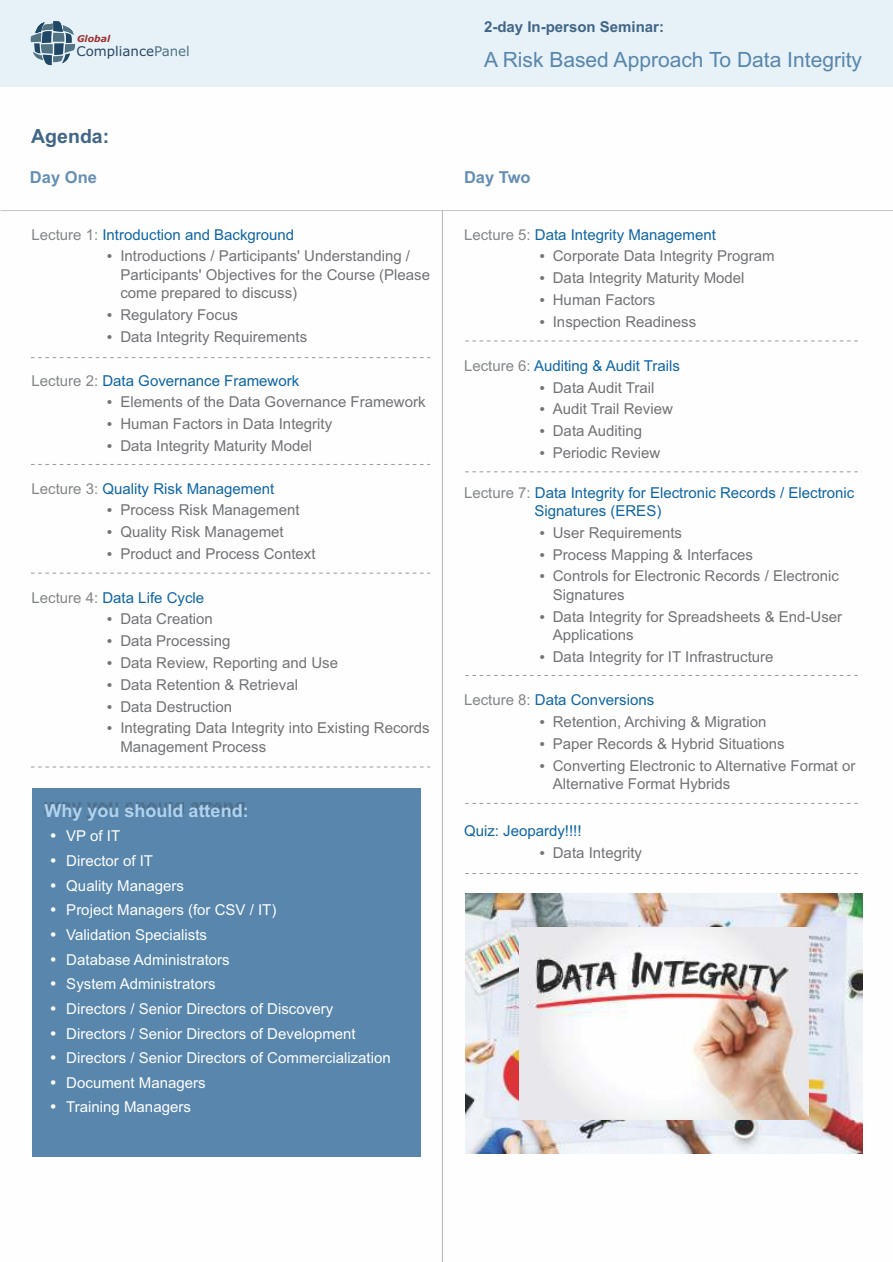
<style>
.page{position:relative;width:893px;height:1262px;background:#fff}
.page>*{position:absolute;margin:0;border:0;box-sizing:border-box;transform-origin:0 0}
.t1{font:21px "Arial";color:#5986ac}
.t2{font:700 19.5px "Arial";color:#416687}
.t3{font:700 18px "Arial";color:#afd2ef}
.t4{font:700 16.5px "Arial";color:#658fb4}
.t5{font:15px/18.5px "Arial";color:#727376}
.t6{font:15px/18.5px "Arial";color:#0e65a6}
.t7{font:15px "Arial";color:#fefefe}
.t8{font:700 15px "Arial";color:#416687}
.t9{font:13.35px "Verdana";color:#2c4865}
.t10{font:italic 700 9.3px "Verdana";color:#9c3534}
.s1{color:#527483}
.s2{color:#848688}
</style>
<div class="page">
<div style="left:0;top:0;width:893px;height:88px;background:#e6f1f8"></div>
<hr style="left:0;top:87px;width:893px;height:1px;background:#fefefe">
<hr style="left:442px;top:211px;width:1px;height:1050px;background:#b2b3b3">
<hr style="left:0;top:210px;width:893px;height:1px;background:#c5c6c6">
<div style="left:32px;top:788px;width:388px;height:368px;background:#5886ad"></div>
<svg style="left:45px;top:802px;width:202px;height:17px"></svg>
<img style="left:465px;top:893px;width:397px;height:260px">
<img style="left:520px;top:927px;width:288px;height:192px">
<svg style="left:31px;top:357px;width:399px;height:1px"></svg>
<svg style="left:31px;top:464px;width:399px;height:1px"></svg>
<svg style="left:31px;top:573px;width:399px;height:1px"></svg>
<svg style="left:31px;top:766px;width:399px;height:1px"></svg>
<svg style="left:465px;top:340px;width:393px;height:1px"></svg>
<svg style="left:465px;top:471px;width:393px;height:1px"></svg>
<svg style="left:465px;top:675px;width:393px;height:1px"></svg>
<svg style="left:465px;top:803px;width:393px;height:1px"></svg>
<svg style="left:30px;top:21px;width:45px;height:45px"></svg>
<svg style="left:465px;top:873px;width:393px;height:1px"></svg>
<p class="t10" style="left:77px;top:35px;width:35px">Global</p>
<p class="t9" style="left:76px;top:46px;width:115px">Compliance<span class="s1">Panel</span></p>
<p class="t8" style="left:484px;top:21px;width:182px">2-day In-person Seminar:</p>
<h1 class="t1" style="left:484px;top:52px;width:379px">A Risk Based Approach To Data Integrity</h1>
<h2 class="t2" style="left:31px;top:129px;width:79px">Agenda:</h2>
<p class="t4" style="left:30px;top:171px;width:68px">Day One</p>
<p class="t4" style="left:464px;top:171px;width:68px">Day Two</p>
<p class="t6" style="left:32px;top:226px;width:264px"><span class="s2">Lecture 1:</span> Introduction and Background</p>
<p class="t5" style="left:120px;top:248px;width:311px;text-indent:-14px">• Introductions / Participants' Understanding /<br>Participants' Objectives for the Course (Please come prepared to discuss)</p>
<p class="t5" style="left:107px;top:307px;width:133px">• Regulatory Focus</p>
<p class="t5" style="left:107px;top:329px;width:202px">• Data Integrity Requirements</p>
<p class="t6" style="left:32px;top:372px;width:269px"><span class="s2">Lecture 2:</span> Data Governance Framework</p>
<p class="t5" style="left:107px;top:394px;width:320px">• Elements of the Data Governance Framework</p>
<p class="t5" style="left:107px;top:416px;width:227px">• Human Factors in Data Integrity</p>
<p class="t5" style="left:107px;top:438px;width:207px">• Data Integrity Maturity Model</p>
<p class="t6" style="left:32px;top:480px;width:244px"><span class="s2">Lecture 3:</span> Quality Risk Management</p>
<p class="t5" style="left:107px;top:502px;width:194px">• Process Risk Management</p>
<p class="t5" style="left:107px;top:524px;width:179px">• Quality Risk Managemet</p>
<p class="t5" style="left:107px;top:546px;width:210px">• Product and Process Context</p>
<p class="t6" style="left:32px;top:589px;width:174px"><span class="s2">Lecture 4:</span> Data Life Cycle</p>
<p class="t5" style="left:107px;top:611px;width:108px">• Data Creation</p>
<p class="t5" style="left:107px;top:633px;width:125px">• Data Processing</p>
<p class="t5" style="left:107px;top:655px;width:233px">• Data Review, Reporting and Use</p>
<p class="t5" style="left:107px;top:676px;width:193px">• Data Retention &amp; Retrieval</p>
<p class="t5" style="left:107px;top:698px;width:127px">• Data Destruction</p>
<p class="t5" style="left:120px;top:720px;width:311px;text-indent:-14px">• Integrating Data Integrity into Existing Records<br>Management Process</p>
<p class="t3" style="left:45px;top:803px;width:206px">Why you should attend:</p>
<p class="t7" style="left:50px;top:830px;width:72px">• VP of IT</p>
<p class="t7" style="left:50px;top:855px;width:105px">• Director of IT</p>
<p class="t7" style="left:50px;top:879px;width:136px">• Quality Managers</p>
<p class="t7" style="left:50px;top:904px;width:228px">• Project Managers (for CSV / IT)</p>
<p class="t7" style="left:50px;top:929px;width:159px">• Validation Specialists</p>
<p class="t7" style="left:50px;top:953px;width:181px">• Database Administrators</p>
<p class="t7" style="left:50px;top:978px;width:167px">• System Administrators</p>
<p class="t7" style="left:50px;top:1003px;width:285px">• Directors / Senior Directors of Discovery</p>
<p class="t7" style="left:50px;top:1027px;width:307px">• Directors / Senior Directors of Development</p>
<p class="t7" style="left:50px;top:1052px;width:342px">• Directors / Senior Directors of Commercialization</p>
<p class="t7" style="left:50px;top:1076px;width:157px">• Document Managers</p>
<p class="t7" style="left:50px;top:1101px;width:143px">• Training Managers</p>
<p class="t6" style="left:464px;top:226px;width:253px"><span class="s2">Lecture 5:</span> Data Integrity Management</p>
<p class="t5" style="left:539px;top:248px;width:237px">• Corporate Data Integrity Program</p>
<p class="t5" style="left:539px;top:270px;width:207px">• Data Integrity Maturity Model</p>
<p class="t5" style="left:539px;top:292px;width:118px">• Human Factors</p>
<p class="t5" style="left:539px;top:313px;width:159px">• Inspection Readiness</p>
<p class="t6" style="left:464px;top:357px;width:217px"><span class="s2">Lecture 6:</span> Auditing &amp; Audit Trails</p>
<p class="t5" style="left:539px;top:379px;width:117px">• Data Audit Trail</p>
<p class="t5" style="left:539px;top:401px;width:135px">• Audit Trail Review</p>
<p class="t5" style="left:539px;top:423px;width:104px">• Data Auditing</p>
<p class="t5" style="left:539px;top:445px;width:123px">• Periodic Review</p>
<p class="t6" style="left:534px;top:484px;width:321px;text-indent:-71px"><span class="s2">Lecture 7:</span> Data Integrity for Electronic Records / Electronic<br>Signatures (ERES)</p>
<p class="t5" style="left:539px;top:524px;width:144px">• User Requirements</p>
<p class="t5" style="left:539px;top:546px;width:215px">• Process Mapping &amp; Interfaces</p>
<p class="t5" style="left:553px;top:568px;width:287px;text-indent:-14px">• Controls for Electronic Records / Electronic<br>Signatures</p>
<p class="t5" style="left:553px;top:608px;width:291px;text-indent:-14px">• Data Integrity for Spreadsheets &amp; End-User<br>Applications</p>
<p class="t5" style="left:539px;top:648px;width:236px">• Data Integrity for IT Infrastructure</p>
<p class="t6" style="left:464px;top:692px;width:192px"><span class="s2">Lecture 8:</span> Data Conversions</p>
<p class="t5" style="left:539px;top:714px;width:229px">• Retention, Archiving &amp; Migration</p>
<p class="t5" style="left:539px;top:736px;width:247px">• Paper Records &amp; Hybrid Situations</p>
<p class="t5" style="left:553px;top:757px;width:304px;text-indent:-14px">• Converting Electronic to Alternative Format or<br>Alternative Format Hybrids</p>
<p class="t6" style="left:464px;top:823px;width:119px">Quiz: Jeopardy!!!!</p>
<p class="t5" style="left:539px;top:844px;width:104px">• Data Integrity</p>
</div>
